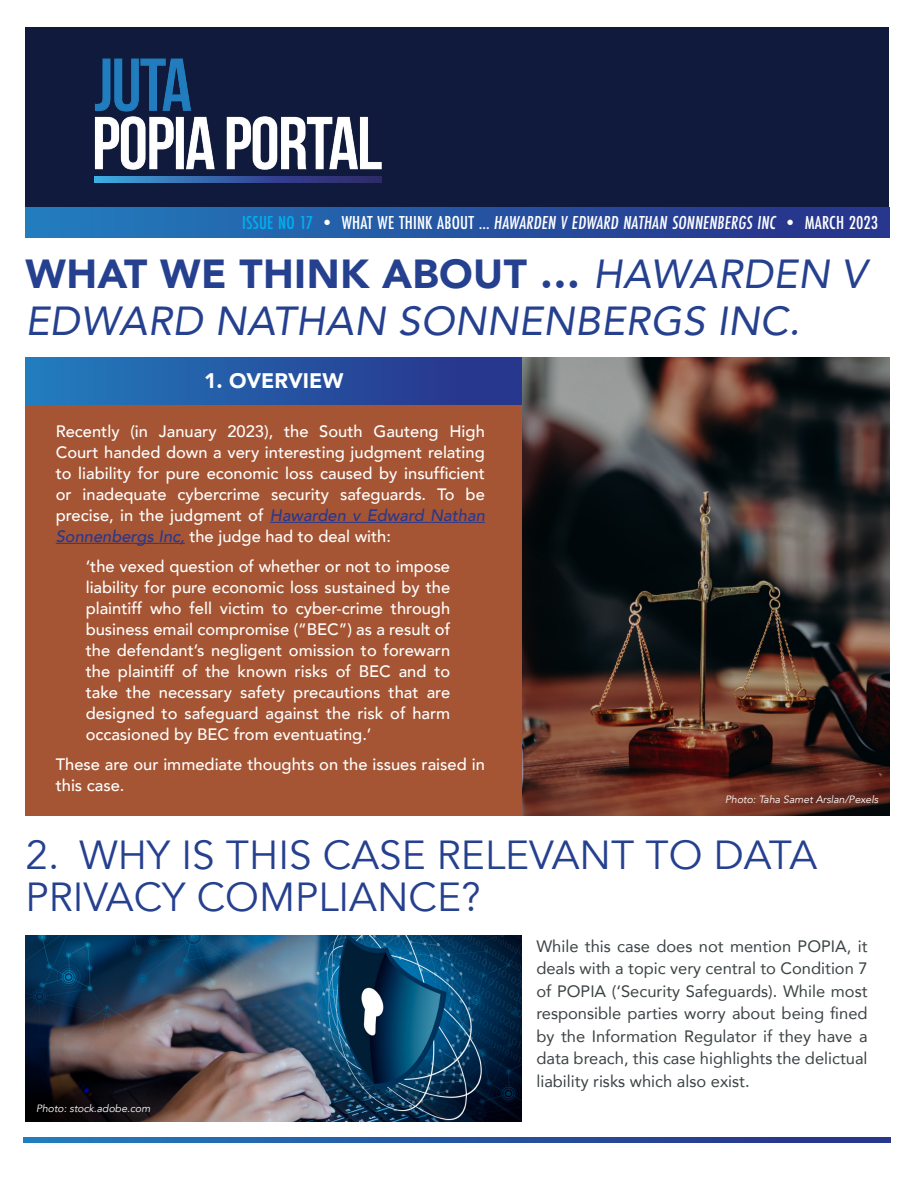
<style>
.page{position:relative;width:918px;height:1188px;background:#fff}
.page>*{position:absolute;margin:0;border:0;box-sizing:border-box;transform-origin:0 0}
.t1{font:italic 40.5px/46.5px "Avenir";letter-spacing:.01em;color:#25408f}
.t2{font:40.5px/42px "Avenir";color:#25408f}
.t3{font:900 21px "Avenir";color:#fff}
.t4{font:italic 500 19.5px "Futura PT Cond";letter-spacing:.01em;color:#fff}
.t5{font:500 16.5px/21px "Avenir";color:#fff;text-align:justify}
.t6{font:16.5px/22.5px "Avenir";color:#3b4244;text-align:justify}
.t7{font:italic 10.5px "Avenir";color:#fff}
.s1{font-style:normal;color:#00aeef}
.s2{font-style:normal}
.s3{font-weight:900;font-style:normal}
.s4{font-style:italic;color:#28378e}
</style>
<div class="page">
<div style="left:26px;top:27px;width:864px;height:181px;background:#101a3d"></div>
<div style="left:26px;top:208px;width:864px;height:30px;background:linear-gradient(to right,#227cbe,#292f89)"></div>
<img style="left:94px;top:58px;width:288px;height:112px">
<svg style="left:95px;top:176px;width:286px;height:6px;background:#365da1"></svg>
<img style="left:522px;top:358px;width:368px;height:458px">
<div style="left:26px;top:359px;width:496px;height:457px;background:#a55534"></div>
<hr style="left:270px;top:522px;width:215px;height:1px;background:#28378e">
<hr style="left:56px;top:543px;width:129px;height:1px;background:#28378e">
<div style="left:26px;top:358px;width:496px;height:46px;background:linear-gradient(to right,#227cbe,#292f89)"></div>
<svg style="left:23px;top:1138px;width:868px;height:4px;background:#2555a3"></svg>
<img style="left:26px;top:935px;width:496px;height:186px">
<p class="t4" style="left:242px;top:211px;width:638px"><span class="s1">ISSUE NO 17</span> <span class="s2">• WHAT WE THINK ABOUT …</span> HAWARDEN V EDWARD NATHAN SONNENBERGS INC <span class="s2">• MARCH 2023</span></p>
<h1 class="t1" style="left:26px;top:250px;width:842px"><span class="s3">WHAT WE THINK ABOUT …</span> HAWARDEN V<br>EDWARD NATHAN SONNENBERGS INC.</h1>
<p class="t3" style="left:204px;top:363px;width:141px">1. OVERVIEW</p>
<p class="t5" style="left:56px;top:420px;width:431px">Recently (in January 2023), the South Gauteng High Court handed down a very interesting judgment relating to liability for pure economic loss caused by insufficient or inadequate cybercrime security safeguards. To be precise, in the judgment of <span class="s4">Hawarden v Edward Nathan Sonnenbergs Inc,</span> the judge had to deal with:</p>
<p class="t5" style="left:86px;top:555px;width:366px">‘the vexed question of whether or not to impose liability for pure economic loss sustained by the plaintiff who fell victim to cyber-crime through business email compromise (“BEC”) as a result of the defendant’s negligent omission to forewarn the plaintiff of the known risks of BEC and to take the necessary safety precautions that are designed to safeguard against the risk of harm occasioned by BEC from eventuating.’</p>
<p class="t5" style="left:56px;top:753px;width:431px">These are our immediate thoughts on the issues raised in this case.</p>
<p class="t7" style="left:725px;top:793px;width:155px">Photo: Taha Samet Arslan/Pexels</p>
<h1 class="t2" style="left:26px;top:834px;width:793px">2. WHY IS THIS CASE RELEVANT TO DATA<br>PRIVACY COMPLIANCE?</h1>
<p class="t7" style="left:36px;top:1102px;width:116px">Photo: stock.adobe.com</p>
<p class="t6" style="left:536px;top:934px;width:333px">While this case does not mention POPIA, it deals with a topic very central to Condition 7 of POPIA (‘Security Safeguards). While most responsible parties worry about being fined by the Information Regulator if they have a data breach, this case highlights the delictual liability risks which also exist.</p>
</div>
